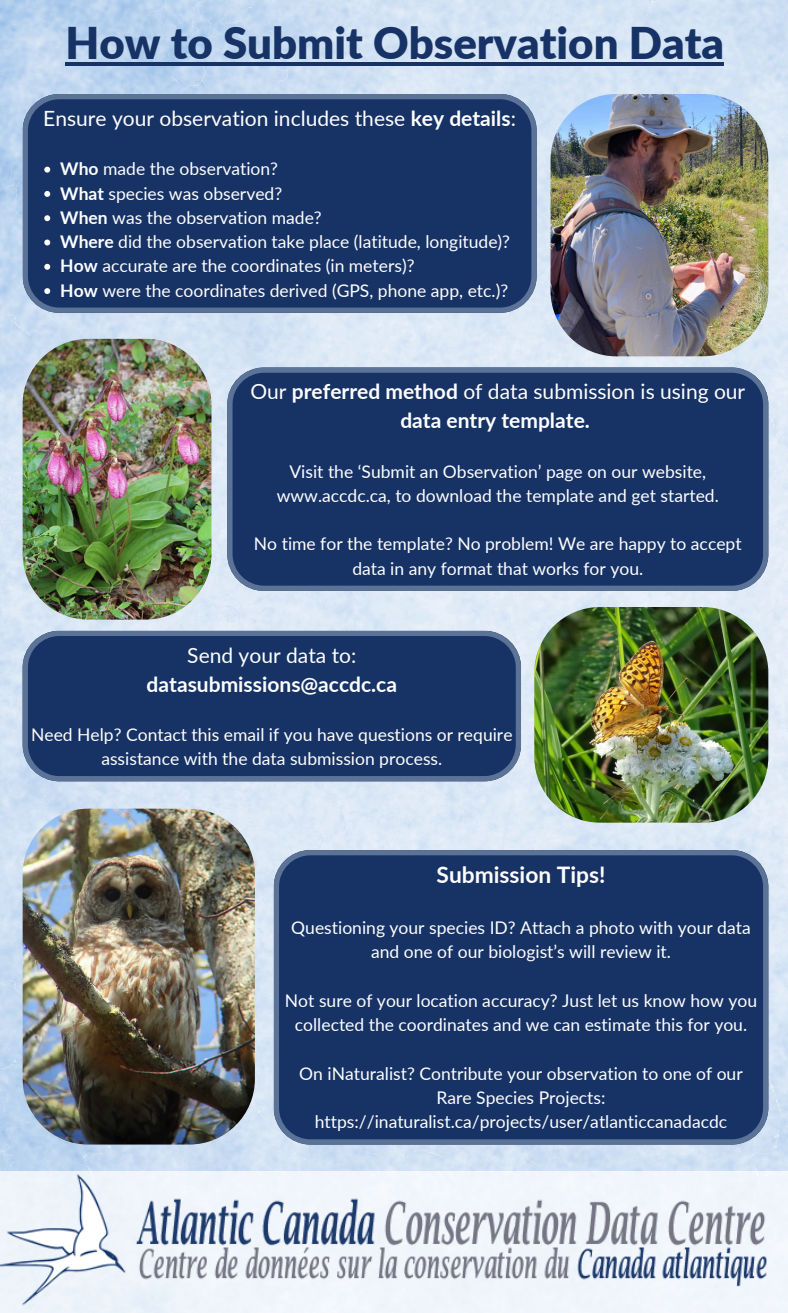
<style>
.page{position:relative;width:788px;height:1313px;background:#fff}
.page>*{position:absolute;margin:0;border:0;box-sizing:border-box;transform-origin:0 0}
.t1{font:900 43.75px "Lato";color:#173366}
.t2{font:700 22.75px "Lato";color:#fefefe}
.t3{font:700 21px/28.9px "Lato";color:#fefefe;text-align:center}
.t4{font:21px "Lato";color:#fefefe}
.t5{font:17.5px/24.3px "Lato";color:#fefefe;text-align:center}
.s1{font-weight:700}
.s2{font-weight:400}
</style>
<div class="page">
<img style="left:0;top:0;width:788px;height:1312px">
<img style="left:0;top:1171px;width:787px;height:141px">
<hr style="left:65px;top:62px;width:659px;height:4px;background:#173366">
<svg style="left:23px;top:94px;width:513px;height:218px;background:#1d386a"></svg>
<svg style="left:44px;top:167px;width:6px;height:6px"></svg>
<svg style="left:44px;top:191px;width:6px;height:6px"></svg>
<svg style="left:44px;top:215px;width:6px;height:6px"></svg>
<svg style="left:44px;top:239px;width:6px;height:6px"></svg>
<svg style="left:44px;top:264px;width:6px;height:6px"></svg>
<svg style="left:44px;top:288px;width:6px;height:6px"></svg>
<svg style="left:227px;top:367px;width:541px;height:223px;background:#1d386a"></svg>
<svg style="left:23px;top:631px;width:498px;height:150px;background:#1f3a6c"></svg>
<div style="left:274px;top:850px;width:494px;height:294px;background:#173366"></div>
<img style="left:550px;top:94px;width:218px;height:262px;border-radius:66px">
<img style="left:534px;top:607px;width:234px;height:215px;border-radius:66px">
<img style="left:23px;top:808px;width:232px;height:336px;border-radius:66px">
<img style="left:23px;top:339px;width:188px;height:280px;border-radius:66px">
<h3 class="t1" style="left:65px;top:16px;width:660px">How to Submit Observation Data</h3>
<p class="t4" style="left:43px;top:105px;width:474px">Ensure your observation includes these <span class="s1">key details</span>:</p>
<p class="t5" style="left:60px;top:156px;width:219px"><span class="s1">Who</span> made the observation?</p>
<p class="t5" style="left:60px;top:181px;width:223px"><span class="s1">What</span> species was observed?</p>
<p class="t5" style="left:60px;top:205px;width:263px"><span class="s1">When</span> was the observation made?</p>
<p class="t5" style="left:60px;top:229px;width:451px"><span class="s1">Where</span> did the observation take place (latitude, longitude)?</p>
<p class="t5" style="left:60px;top:253px;width:356px"><span class="s1">How</span> accurate are the coordinates (in meters)?</p>
<p class="t5" style="left:60px;top:278px;width:449px"><span class="s1">How</span> were the coordinates derived (GPS, phone app, etc.)?</p>
<p class="t3" style="left:250px;top:377px;width:496px"><span class="s2">Our</span> preferred method <span class="s2">of data submission is using our </span>data entry template.</p>
<h3 class="t5" style="left:277px;top:459px;width:443px">Visit the ‘Submit an Observation’ page on our website, www.accdc.ca, to download the template and get started.</h3>
<p class="t5" style="left:254px;top:531px;width:489px">No time for the template? No problem! We are happy to accept data in any format that works for you.</p>
<p class="t3" style="left:147px;top:640px;width:252px"><span class="s2">Send your data to: </span>datasubmissions@accdc.ca</p>
<p class="t5" style="left:31px;top:722px;width:483px">Need Help? Contact this email if you have questions or require assistance with the data submission process.</p>
<h3 class="t2" style="left:436px;top:860px;width:170px">Submission Tips!</h3>
<p class="t5" style="left:291px;top:915px;width:461px">Questioning your species ID? Attach a photo with your data and one of our biologist’s will review it.</p>
<p class="t5" style="left:285px;top:987px;width:473px">Not sure of your location accuracy? Just let us know how you collected the coordinates and we can estimate this for you.</p>
<h2 class="t5" style="left:299px;top:1060px;width:445px">On iNaturalist? Contribute your observation to one of our<br>Rare Species Projects:</h2>
<p class="t5" style="left:315px;top:1109px;width:414px">https://inaturalist.ca/projects/user/atlanticcanadacdc</p>
</div>
